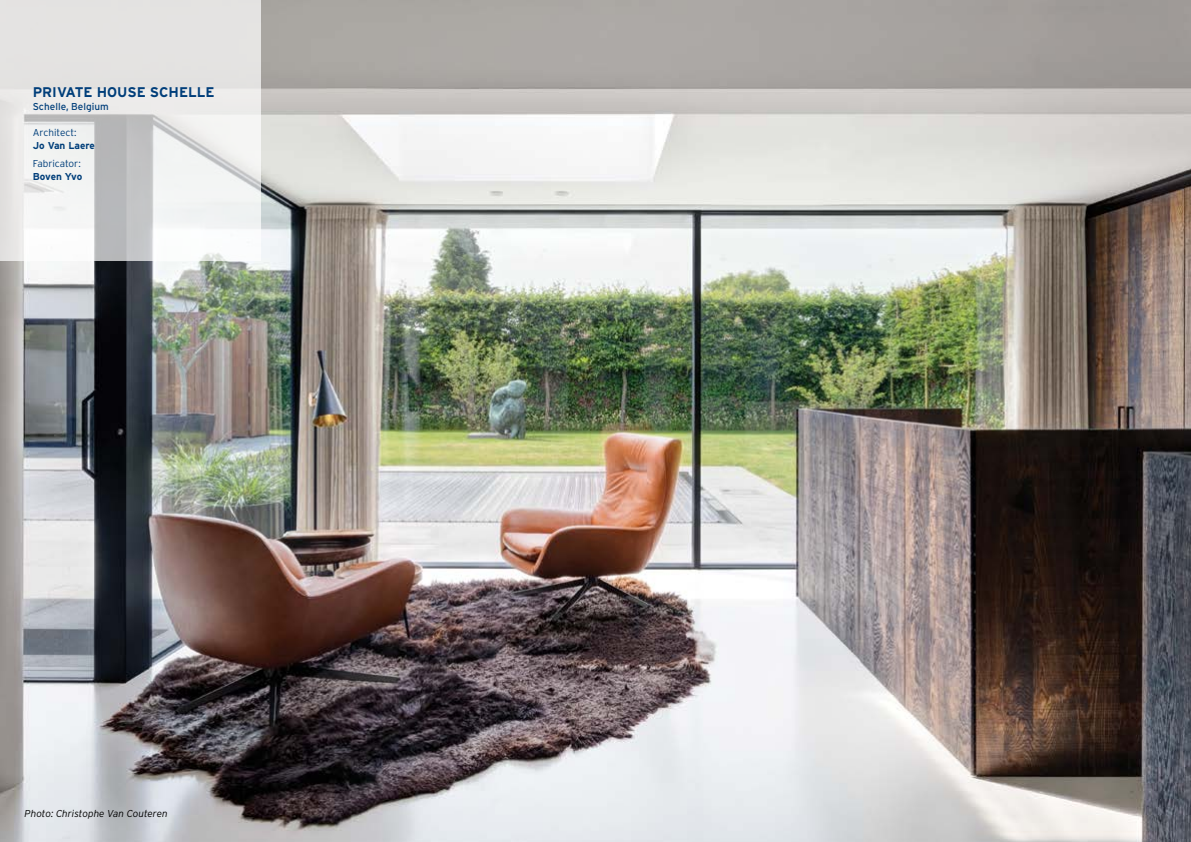
<style>
.page{position:relative;width:1191px;height:842px;background:#fff}
.page>*{position:absolute;margin:0;border:0;box-sizing:border-box;transform-origin:0 0}
.t1{font:700 14px "Interstate Rey";color:#003e7a}
.t2{font:italic 300 10px "Interstate Rey";color:#000}
.t3{font:300 10px "Interstate Rey";color:#003e7a}
.t4{font:700 10px "Interstate Rey";letter-spacing:-.01em;color:#003e7a}
.t5{font:10px "Interstate Rey";color:#003e7a}
</style>
<div class="page">
<img style="left:0;top:0;width:1191px;height:842px">
<svg style="left:0;top:0;width:261px;height:261px"></svg>
<h1 class="t1" style="left:33px;top:83px;width:183px">PRIVATE HOUSE SCHELLE</h1>
<p class="t5" style="left:33px;top:100px;width:77px">Schelle, Belgium</p>
<p class="t3" style="left:33px;top:126px;width:45px">Architect:</p>
<p class="t4" style="left:33px;top:139px;width:64px">Jo Van Laere</p>
<p class="t3" style="left:33px;top:157px;width:50px">Fabricator:</p>
<p class="t4" style="left:33px;top:170px;width:51px">Boven Yvo</p>
<p class="t2" style="left:25px;top:807px;width:145px">Photo: Christophe Van Couteren</p>
</div>
